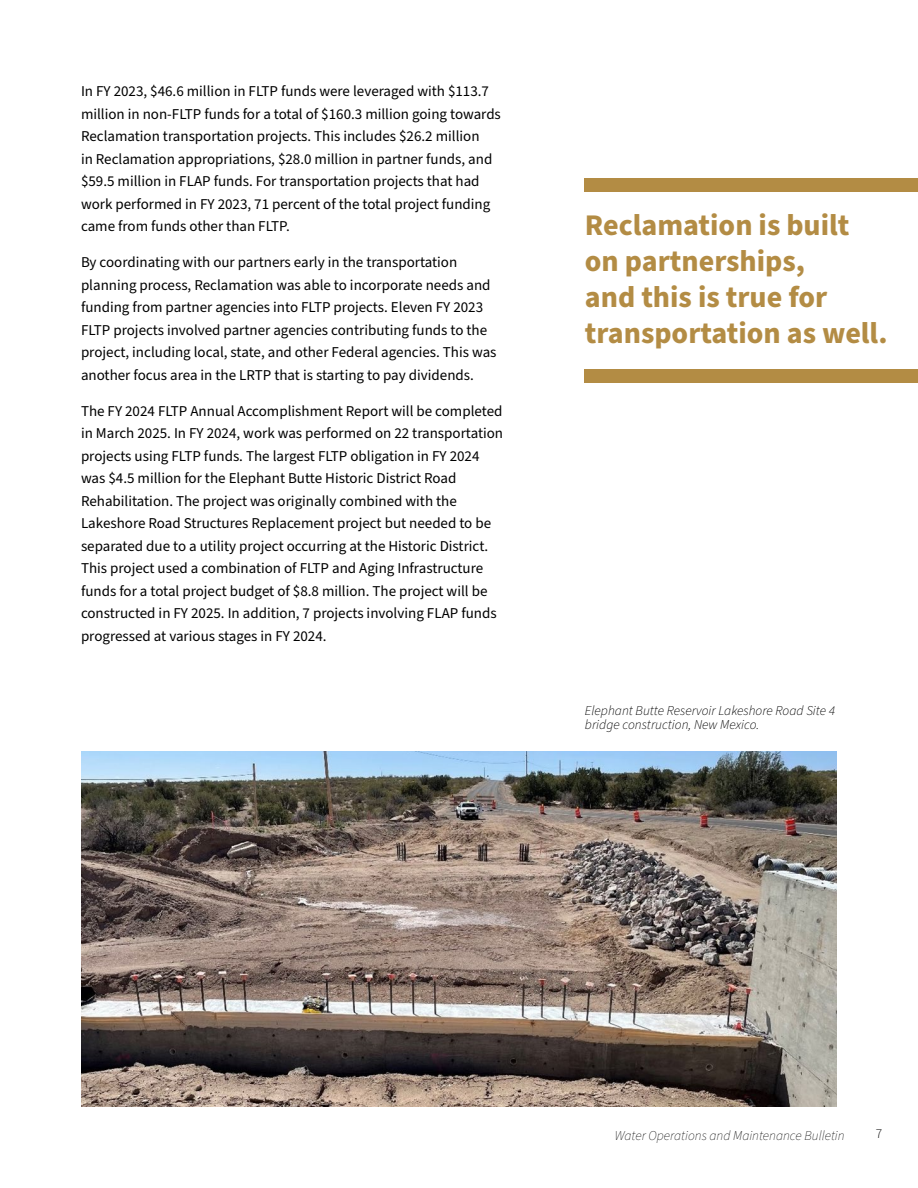
<style>
.page{position:relative;width:918px;height:1188px;background:#fff}
.page>*{position:absolute;margin:0;border:0;box-sizing:border-box;transform-origin:0 0}
.Body{font:700 30px/36px "Source Sans Pro";color:#b38c44}
.Body-2{font:15px/22.5px "Source Sans Pro";color:#000}
.t1{font:italic 300 13.5px/14.5px "Source Sans Pro";color:#000}
.t2{font:italic 200 13.5px "Source Sans Pro";color:#000}
.t3{font:300 13.5px "Source Sans Pro";color:#000}
</style>
<div class="page">
<img style="left:81px;top:752px;width:756px;height:355px">
<div style="left:585px;top:369px;width:333px;height:14px;background:#b38c44"></div>
<div style="left:585px;top:178px;width:333px;height:14px;background:#b38c44"></div>
<p class="Body-2" style="left:81px;top:81px;width:421px">In FY 2023, $46.6 million in FLTP funds were leveraged with $113.7 million in non-FLTP funds for a total of $160.3 million going towards Reclamation transportation projects. This includes $26.2 million<br>in Reclamation appropriations, $28.0 million in partner funds, and $59.5 million in FLAP funds. For transportation projects that had work performed in FY 2023, 71 percent of the total project funding came from funds other than FLTP.</p>
<p class="Body-2" style="left:81px;top:252px;width:417px">By coordinating with our partners early in the transportation planning process, Reclamation was able to incorporate needs and funding from partner agencies into FLTP projects. Eleven FY 2023<br>FLTP projects involved partner agencies contributing funds to the project, including local, state, and other Federal agencies. This was another focus area in the LRTP that is starting to pay dividends.</p>
<p class="Body-2" style="left:81px;top:400px;width:424px">The FY 2024 FLTP Annual Accomplishment Report will be completed in March 2025. In FY 2024, work was performed on 22 transportation projects using FLTP funds. The largest FLTP obligation in FY 2024 was $4.5 million for the Elephant Butte Historic District Road Rehabilitation. The project was originally combined with the Lakeshore Road Structures Replacement project but needed to be separated due to a utility project occurring at the Historic District.<br>This project used a combination of FLTP and Aging Infrastructure funds for a total project budget of $8.8 million. The project will be constructed in FY 2025. In addition, 7 projects involving FLAP funds progressed at various stages in FY 2024.</p>
<p class="Body" style="left:585px;top:208px;width:304px">Reclamation is built on partnerships,<br>and this is true for transportation as well.</p>
<p class="t1" style="left:585px;top:703px;width:252px">Elephant Butte Reservoir Lakeshore Road Site 4 bridge construction, New Mexico.</p>
<p class="t2" style="left:615px;top:1126px;width:231px">Water Operations and Maintenance Bulletin</p>
<p class="t3" style="left:876px;top:1125px;width:8px">7</p>
</div>
